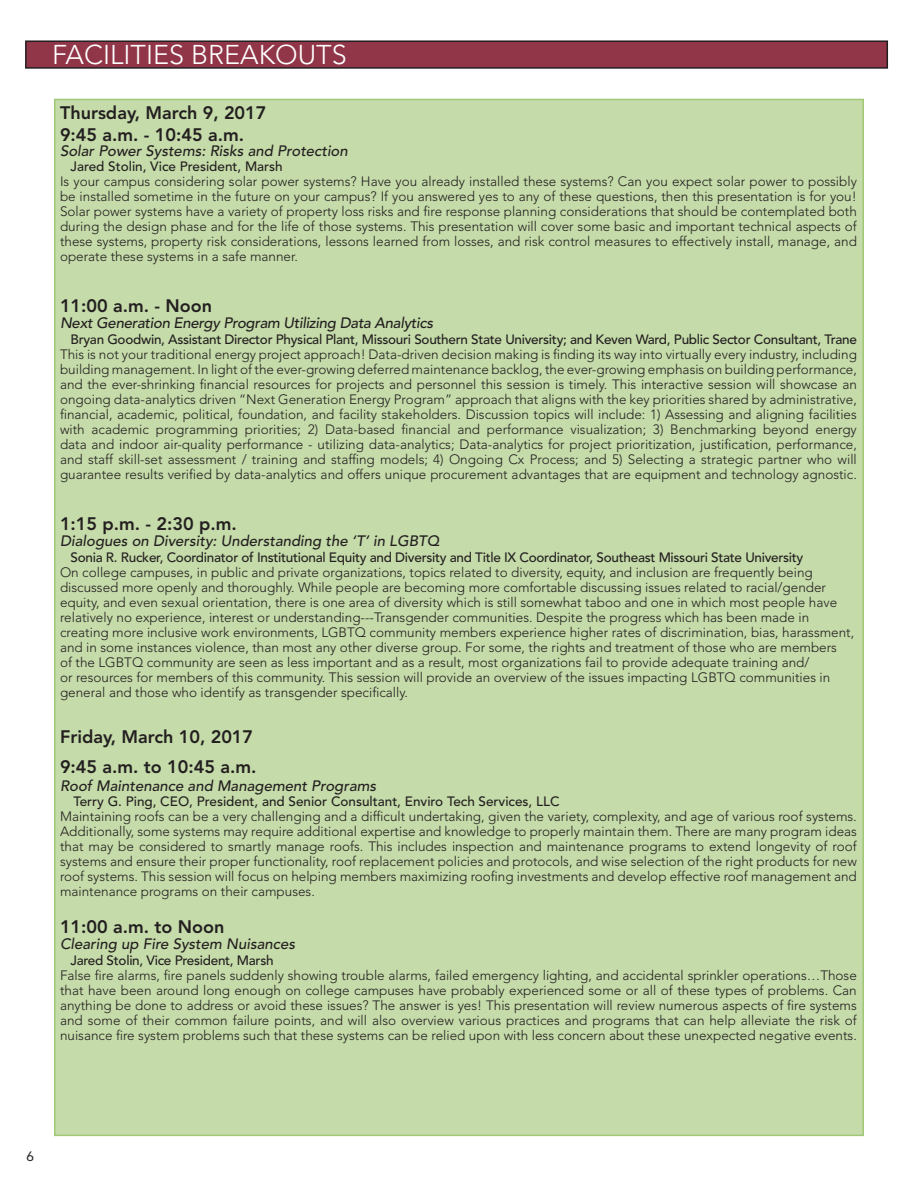
<style>
.page{position:relative;width:918px;height:1188px;background:#fff}
.page>*{position:absolute;margin:0;border:0;box-sizing:border-box;transform-origin:0 0}
.t1{font:300 27px "Avenir LT Std";color:#fff}
.t2{font:800 18px "Avenir LT Std";color:#231f20}
.t3{font:800 18px "Avenir";color:#231f20}
.t4{font:italic 500 15px "Avenir LT Std";color:#231f20}
.t5{font:italic 500 15px "Avenir LT Std";letter-spacing:-.02em;color:#231f20}
.t6{font:300 13.5px/15px "Avenir LT Std";color:#231f20;text-align:justify}
.t7{font:500 13.5px "Avenir LT Std";letter-spacing:-.02em;color:#231f20}
.t8{font:500 13.5px "Avenir LT Std";color:#231f20}
.t9{font:13.5px "Avenir LT Std";color:#231f20}
</style>
<div class="page">
<div style="left:54px;top:99px;width:810px;height:1037px;background:#c5dba9;border:2px solid #a1c877"></div>
<div style="left:26px;top:41px;width:861px;height:27px;background:#903648"></div>
<div style="left:25px;top:40px;width:863px;height:29px;border:2px solid #231f20"></div>
<p class="t1" style="left:52px;top:39px;width:296px">FACILITIES BREAKOUTS</p>
<p class="t2" style="left:60px;top:102px;width:208px">Thursday, March 9, 2017</p>
<p class="t2" style="left:60px;top:124px;width:186px">9:45 a.m. - 10:45 a.m.</p>
<p class="t4" style="left:60px;top:142px;width:289px">Solar Power Systems: Risks and Protection</p>
<p class="t8" style="left:71px;top:158px;width:214px">Jared Stolin, Vice President, Marsh</p>
<p class="t6" style="left:60px;top:174px;width:798px">Is your campus considering solar power systems? Have you already installed these systems? Can you expect solar power to possibly be installed sometime in the future on your campus? If you answered yes to any of these questions, then this presentation is for you!<br>Solar power systems have a variety of property loss risks and fire response planning considerations that should be contemplated both during the design phase and for the life of those systems. This presentation will cover some basic and important technical aspects of these systems, property risk considerations, lessons learned from losses, and risk control measures to effectively install, manage, and operate these systems in a safe manner.</p>
<p class="t2" style="left:60px;top:295px;width:154px">11:00 a.m. - Noon</p>
<p class="t5" style="left:60px;top:314px;width:375px">Next Generation Energy Program Utilizing Data Analytics</p>
<p class="t7" style="left:71px;top:331px;width:788px">Bryan Goodwin, Assistant Director Physical Plant, Missouri Southern State University; and Keven Ward, Public Sector Consultant, Trane</p>
<p class="t6" style="left:60px;top:347px;width:798px">This is not your traditional energy project approach! Data-driven decision making is finding its way into virtually every industry, including building management. In light of the ever-growing deferred maintenance backlog, the ever-growing emphasis on building performance, and the ever-shrinking financial resources for projects and personnel this session is timely. This interactive session will showcase an ongoing data-analytics driven “Next Generation Energy Program” approach that aligns with the key priorities shared by administrative, financial, academic, political, foundation, and facility stakeholders. Discussion topics will include: 1) Assessing and aligning facilities with academic programming priorities; 2) Data-based financial and performance visualization; 3) Benchmarking beyond energy data and indoor air-quality performance - utilizing data-analytics; Data-analytics for project prioritization, justification, performance, and staff skill-set assessment / training and staffing models; 4) Ongoing Cx Process; and 5) Selecting a strategic partner who will guarantee results verified by data-analytics and offers unique procurement advantages that are equipment and technology agnostic.</p>
<p class="t2" style="left:60px;top:514px;width:178px">1:15 p.m. - 2:30 p.m.</p>
<p class="t4" style="left:60px;top:532px;width:381px">Dialogues on Diversity: Understanding the ‘T’ in LGBTQ</p>
<p class="t7" style="left:71px;top:549px;width:734px">Sonia R. Rucker, Coordinator of Institutional Equity and Diversity and Title IX Coordinator, Southeast Missouri State University</p>
<p class="t6" style="left:60px;top:565px;width:796px;text-align:left">On college campuses, in public and private organizations, topics related to diversity, equity, and inclusion are frequently being discussed more openly and thoroughly. While people are becoming more comfortable discussing issues related to racial/gender equity, and even sexual orientation, there is one area of diversity which is still somewhat taboo and one in which most people have relatively no experience, interest or understanding---Transgender communities. Despite the progress which has been made in creating more inclusive work environments, LGBTQ community members experience higher rates of discrimination, bias, harassment, and in some instances violence, than most any other diverse group. For some, the rights and treatment of those who are members<br>of the LGBTQ community are seen as less important and as a result, most organizations fail to provide adequate training and/<br>or resources for members of this community. This session will provide an overview of the issues impacting LGBTQ communities in general and those who identify as transgender specifically.</p>
<p class="t2" style="left:60px;top:727px;width:195px">Friday, March 10, 2017</p>
<p class="t3" style="left:60px;top:757px;width:198px">9:45 a.m. to 10:45 a.m.</p>
<p class="t4" style="left:60px;top:778px;width:318px">Roof Maintenance and Management Programs</p>
<p class="t8" style="left:74px;top:794px;width:488px">Terry G. Ping, CEO, President, and Senior Consultant, Enviro Tech Services, LLC</p>
<p class="t6" style="left:60px;top:809px;width:798px">Maintaining roofs can be a very challenging and a difficult undertaking, given the variety, complexity, and age of various roof systems.<br>Additionally, some systems may require additional expertise and knowledge to properly maintain them. There are many program ideas that may be considered to smartly manage roofs. This includes inspection and maintenance programs to extend longevity of roof systems and ensure their proper functionality, roof replacement policies and protocols, and wise selection of the right products for new roof systems. This session will focus on helping members maximizing roofing investments and develop effective roof management and maintenance programs on their campuses.</p>
<p class="t2" style="left:60px;top:916px;width:166px">11:00 a.m. to Noon</p>
<p class="t4" style="left:60px;top:935px;width:237px">Clearing up Fire System Nuisances</p>
<p class="t7" style="left:71px;top:952px;width:205px">Jared Stolin, Vice President, Marsh</p>
<p class="t6" style="left:60px;top:967px;width:798px">False fire alarms, fire panels suddenly showing trouble alarms, failed emergency lighting, and accidental sprinkler operations…Those that have been around long enough on college campuses have probably experienced some or all of these types of problems. Can anything be done to address or avoid these issues? The answer is yes! This presentation will review numerous aspects of fire systems and some of their common failure points, and will also overview various practices and programs that can help alleviate the risk of nuisance fire system problems such that these systems can be relied upon with less concern about these unexpected negative events.</p>
<p class="t9" style="left:27px;top:1148px;width:9px">6</p>
</div>
